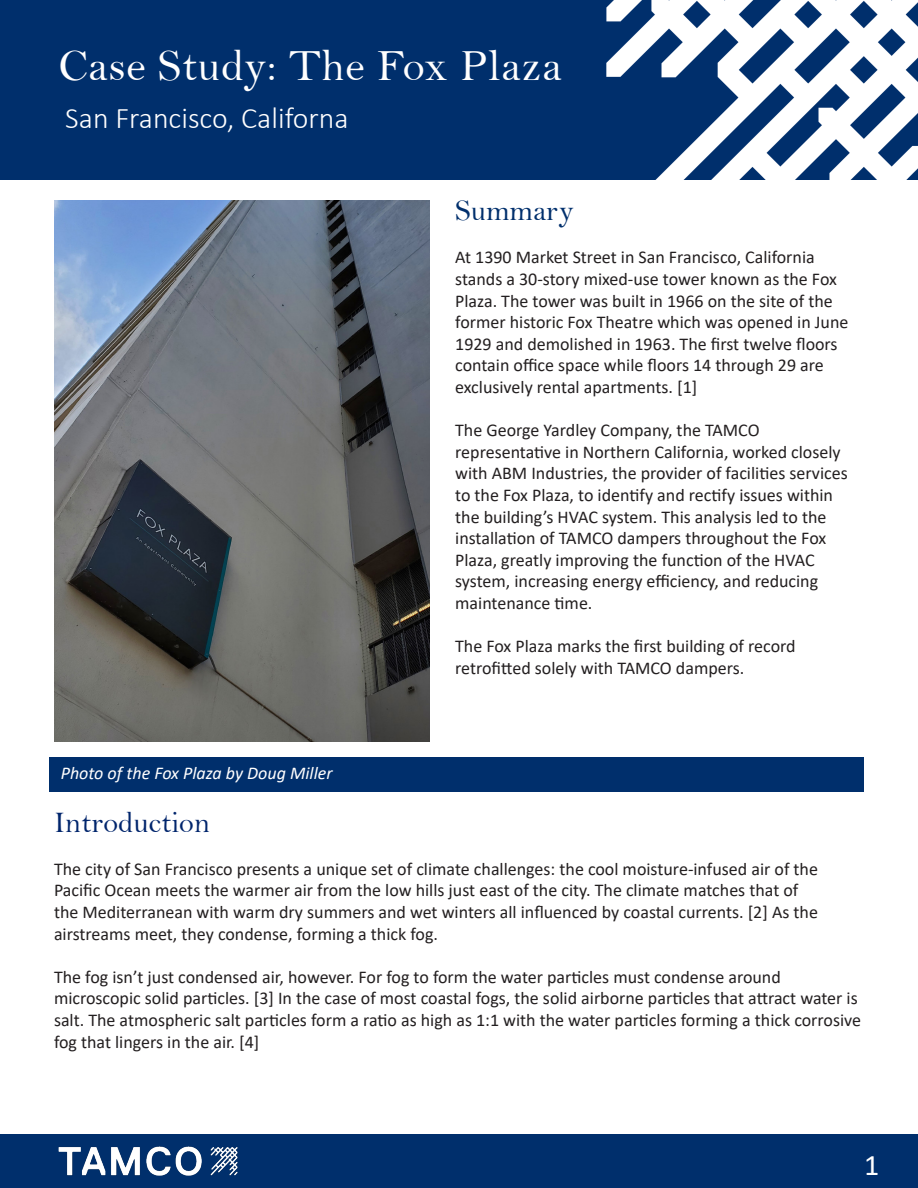
<style>
.page{position:relative;width:918px;height:1188px;background:#fff}
.page>*{position:absolute;margin:0;border:0;box-sizing:border-box;transform-origin:0 0}
.t1{font:45px "Bell";letter-spacing:.01em;color:#fff}
.t2{font:300 30px "Calibri";color:#fff}
.t3{font:30px "Bell";color:#00256c}
.t4{font:30px "Bell";color:#002f6c}
.t5{font:30px "Calibri";color:#fff}
.t6{font:18px/21.6px "Calibri";color:#231f20}
.t7{font:italic 18px "Calibri";color:#fff}
</style>
<div class="page">
<img style="left:54px;top:200px;width:376px;height:542px">
<div style="left:0;top:0;width:918px;height:179px;background:#002f6c"></div>
<div style="left:50px;top:758px;width:814px;height:34px;background:#002f6c"></div>
<img style="left:504px;top:0;width:414px;height:180px">
<div style="left:0;top:1135px;width:918px;height:53px;background:#002f6c"></div>
<img style="left:58px;top:1146px;width:180px;height:30px">
<p class="t1" style="left:58px;top:39px;width:505px">Case Study: The Fox Plaza</p>
<p class="t2" style="left:65px;top:100px;width:285px">San Francisco, Californa</p>
<p class="t4" style="left:455px;top:193px;width:120px">Summary</p>
<p class="t6" style="left:455px;top:246px;width:395px">At 1390 Market Street in San Francisco, California stands a 30-story mixed-use tower known as the Fox Plaza. The tower was built in 1966 on the site of the former historic Fox Theatre which was opened in June 1929 and demolished in 1963. The first twelve floors contain office space while floors 14 through 29 are exclusively rental apartments. [1]</p>
<p class="t6" style="left:455px;top:419px;width:394px">The George Yardley Company, the TAMCO representative in Northern California, worked closely with ABM Industries, the provider of facilities services to the Fox Plaza, to identify and rectify issues within the building’s HVAC system. This analysis led to the installation of TAMCO dampers throughout the Fox Plaza, greatly improving the function of the HVAC system, increasing energy efficiency, and reducing maintenance time.</p>
<p class="t6" style="left:455px;top:635px;width:342px">The Fox Plaza marks the first building of record retrofitted solely with TAMCO dampers.</p>
<p class="t7" style="left:61px;top:760px;width:273px">Photo of the Fox Plaza by Doug Miller</p>
<p class="t3" style="left:54px;top:804px;width:157px">Introduction</p>
<p class="t6" style="left:54px;top:857px;width:766px">The city of San Francisco presents a unique set of climate challenges: the cool moisture-infused air of the Pacific Ocean meets the warmer air from the low hills just east of the city. The climate matches that of the Mediterranean with warm dry summers and wet winters all influenced by coastal currents. [2] As the airstreams meet, they condense, forming a thick fog.</p>
<p class="t6" style="left:54px;top:965px;width:809px">The fog isn’t just condensed air, however. For fog to form the water particles must condense around microscopic solid particles. [3] In the case of most coastal fogs, the solid airborne particles that attract water is salt. The atmospheric salt particles form a ratio as high as 1:1 with the water particles forming a thick corrosive fog that lingers in the air. [4]</p>
<p class="t5" style="left:864px;top:1144px;width:17px">1</p>
</div>
